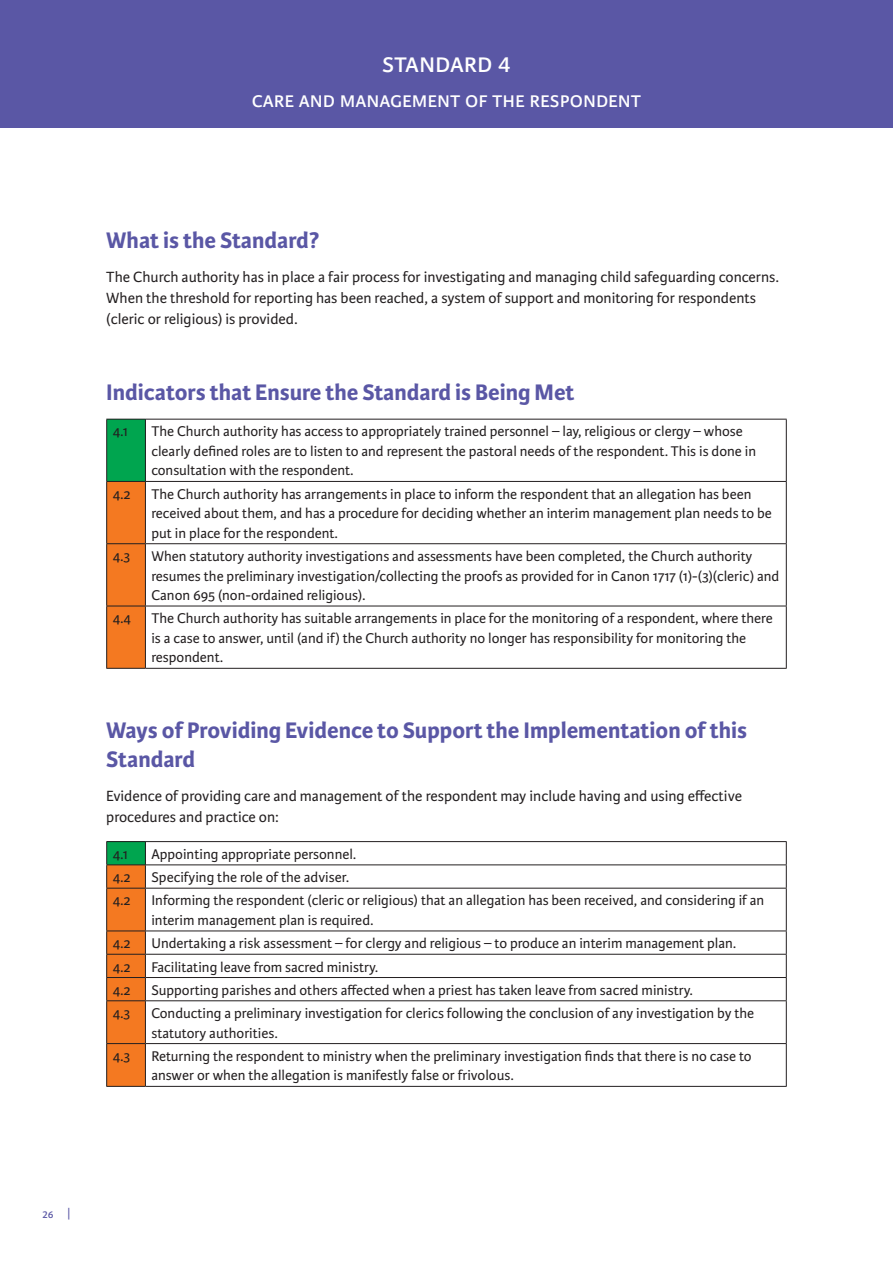
<style>
.page{position:relative;width:893px;height:1263px;background:#fff}
.page>*{position:absolute;margin:0;border:0;box-sizing:border-box;transform-origin:0 0}
.t1{font:30px "Karmina Sans";color:#fff}
.standard_4_heading{font:700 24px/28.8px "Karmina Sans";color:#5a57a5}
.t2{font:24px "Karmina Sans";color:#fff}
.Body_text{font:15.75px/21.3px "Karmina Sans";color:#231f20}
.box_text{font:15px/19.5px "Karmina Sans";color:#231f20}
.t3{font:13.5px "Karmina Sans";color:#5a57a5}
</style>
<div class="page">
<div style="left:0;top:0;width:893px;height:128px;background:#5a57a5"></div>
<div style="left:107px;top:419px;width:38px;height:62px;background:#00a54f"></div>
<div style="left:107px;top:482px;width:38px;height:186px;background:#f47921"></div>
<hr style="left:145px;top:419px;width:642px;height:1px;background:#231f20">
<hr style="left:786px;top:419px;width:1px;height:62px;background:#231f20">
<hr style="left:106px;top:482px;width:1px;height:61px;background:#231f20">
<hr style="left:145px;top:481px;width:642px;height:1px;background:#231f20">
<hr style="left:145px;top:482px;width:1px;height:61px;background:#231f20">
<hr style="left:786px;top:482px;width:1px;height:61px;background:#231f20">
<hr style="left:145px;top:543px;width:642px;height:1px;background:#231f20">
<hr style="left:786px;top:544px;width:1px;height:62px;background:#231f20">
<hr style="left:145px;top:606px;width:642px;height:1px;background:#231f20">
<hr style="left:786px;top:606px;width:1px;height:62px;background:#231f20">
<hr style="left:145px;top:668px;width:642px;height:1px;background:#231f20">
<hr style="left:106px;top:543px;width:39px;height:1px;background:#231f20">
<hr style="left:106px;top:544px;width:1px;height:62px;background:#231f20">
<hr style="left:145px;top:544px;width:1px;height:62px;background:#231f20">
<hr style="left:106px;top:606px;width:39px;height:1px;background:#231f20">
<hr style="left:106px;top:606px;width:1px;height:62px;background:#231f20">
<hr style="left:145px;top:606px;width:1px;height:62px;background:#231f20">
<hr style="left:106px;top:668px;width:39px;height:1px;background:#231f20">
<hr style="left:106px;top:419px;width:39px;height:1px;background:#231f20">
<hr style="left:106px;top:419px;width:1px;height:62px;background:#231f20">
<hr style="left:145px;top:419px;width:1px;height:62px;background:#231f20">
<hr style="left:106px;top:481px;width:39px;height:1px;background:#231f20">
<hr style="left:145px;top:841px;width:642px;height:1px;background:#231f20">
<hr style="left:145px;top:864px;width:642px;height:1px;background:#231f20">
<svg style="left:786px;top:842px;width:1px;height:46px"></svg>
<hr style="left:145px;top:888px;width:642px;height:1px;background:#231f20">
<hr style="left:786px;top:888px;width:1px;height:42px;background:#231f20">
<hr style="left:145px;top:930px;width:642px;height:1px;background:#231f20">
<hr style="left:145px;top:954px;width:642px;height:1px;background:#231f20">
<hr style="left:145px;top:977px;width:642px;height:1px;background:#231f20">
<svg style="left:786px;top:931px;width:1px;height:69px"></svg>
<hr style="left:145px;top:1000px;width:642px;height:1px;background:#231f20">
<hr style="left:786px;top:1001px;width:1px;height:42px;background:#231f20">
<hr style="left:145px;top:1043px;width:642px;height:1px;background:#231f20">
<hr style="left:786px;top:1044px;width:1px;height:42px;background:#231f20">
<hr style="left:145px;top:1086px;width:642px;height:1px;background:#231f20">
<hr style="left:106px;top:1086px;width:39px;height:1px;background:#231f20">
<hr style="left:106px;top:841px;width:39px;height:1px;background:#231f20">
<svg style="left:106px;top:842px;width:40px;height:244px;background:#ce7525"></svg>
<hr style="left:106px;top:864px;width:39px;height:1px;background:#231f20">
<h1 class="t1" style="left:382px;top:45px;width:130px">standard 4</h1>
<h2 class="t2" style="left:252px;top:86px;width:391px">care and management of the respondent</h2>
<p class="standard_4_heading" style="left:106px;top:226px;width:215px">What is the Standard?</p>
<p class="Body_text" style="left:106px;top:266px;width:674px">The Church authority has in place a fair process for investigating and managing child safeguarding concerns.<br>When the threshold for reporting has been reached, a system of support and monitoring for respondents (cleric or religious) is provided.</p>
<p class="standard_4_heading" style="left:106px;top:378px;width:470px">Indicators that Ensure the Standard is Being Met</p>
<p class="box_text" style="left:113px;top:422px;width:17px">4.1</p>
<p class="box_text" style="left:151px;top:422px;width:606px">The Church authority has access to appropriately trained personnel – lay, religious or clergy – whose clearly defined roles are to listen to and represent the pastoral needs of the respondent. This is done in consultation with the respondent.</p>
<p class="box_text" style="left:113px;top:484px;width:20px">4.2</p>
<p class="box_text" style="left:151px;top:484px;width:622px">The Church authority has arrangements in place to inform the respondent that an allegation has been received about them, and has a procedure for deciding whether an interim management plan needs to be put in place for the respondent.</p>
<p class="box_text" style="left:113px;top:547px;width:19px">4.3</p>
<p class="box_text" style="left:151px;top:547px;width:629px">When statutory authority investigations and assessments have been completed, the Church authority resumes the preliminary investigation/collecting the proofs as provided for in Canon 1717 (1)-(3)(cleric) and<br>Canon 695 (non-ordained religious).</p>
<p class="box_text" style="left:113px;top:609px;width:20px">4.4</p>
<p class="box_text" style="left:151px;top:609px;width:623px">The Church authority has suitable arrangements in place for the monitoring of a respondent, where there is a case to answer, until (and if) the Church authority no longer has responsibility for monitoring the respondent.</p>
<p class="standard_4_heading" style="left:106px;top:716px;width:643px">Ways of Providing Evidence to Support the Implementation of this<br>Standard</p>
<p class="Body_text" style="left:106px;top:786px;width:637px">Evidence of providing care and management of the respondent may include having and using effective procedures and practice on:</p>
<p class="box_text" style="left:113px;top:844px;width:17px">4.1</p>
<p class="box_text" style="left:151px;top:844px;width:206px">Appointing appropriate personnel.</p>
<p class="box_text" style="left:113px;top:868px;width:20px">4.2</p>
<p class="box_text" style="left:151px;top:868px;width:199px">Specifying the role of the adviser.</p>
<p class="box_text" style="left:113px;top:891px;width:20px">4.2</p>
<p class="box_text" style="left:151px;top:891px;width:614px">Informing the respondent (cleric or religious) that an allegation has been received, and considering if an interim management plan is required.</p>
<p class="box_text" style="left:113px;top:934px;width:20px">4.2</p>
<p class="box_text" style="left:151px;top:934px;width:586px">Undertaking a risk assessment – for clergy and religious – to produce an interim management plan.</p>
<p class="box_text" style="left:113px;top:957px;width:20px">4.2</p>
<p class="box_text" style="left:151px;top:957px;width:228px">Facilitating leave from sacred ministry.</p>
<p class="box_text" style="left:113px;top:980px;width:20px">4.2</p>
<p class="box_text" style="left:151px;top:980px;width:543px">Supporting parishes and others affected when a priest has taken leave from sacred ministry.</p>
<p class="box_text" style="left:113px;top:1004px;width:19px">4.3</p>
<p class="box_text" style="left:151px;top:1004px;width:604px">Conducting a preliminary investigation for clerics following the conclusion of any investigation by the statutory authorities.</p>
<p class="box_text" style="left:113px;top:1046px;width:19px">4.3</p>
<p class="box_text" style="left:151px;top:1046px;width:602px">Returning the respondent to ministry when the preliminary investigation finds that there is no case to answer or when the allegation is manifestly false or frivolous.</p>
<p class="t3" style="left:43px;top:1206px;width:30px">26 |</p>
</div>
